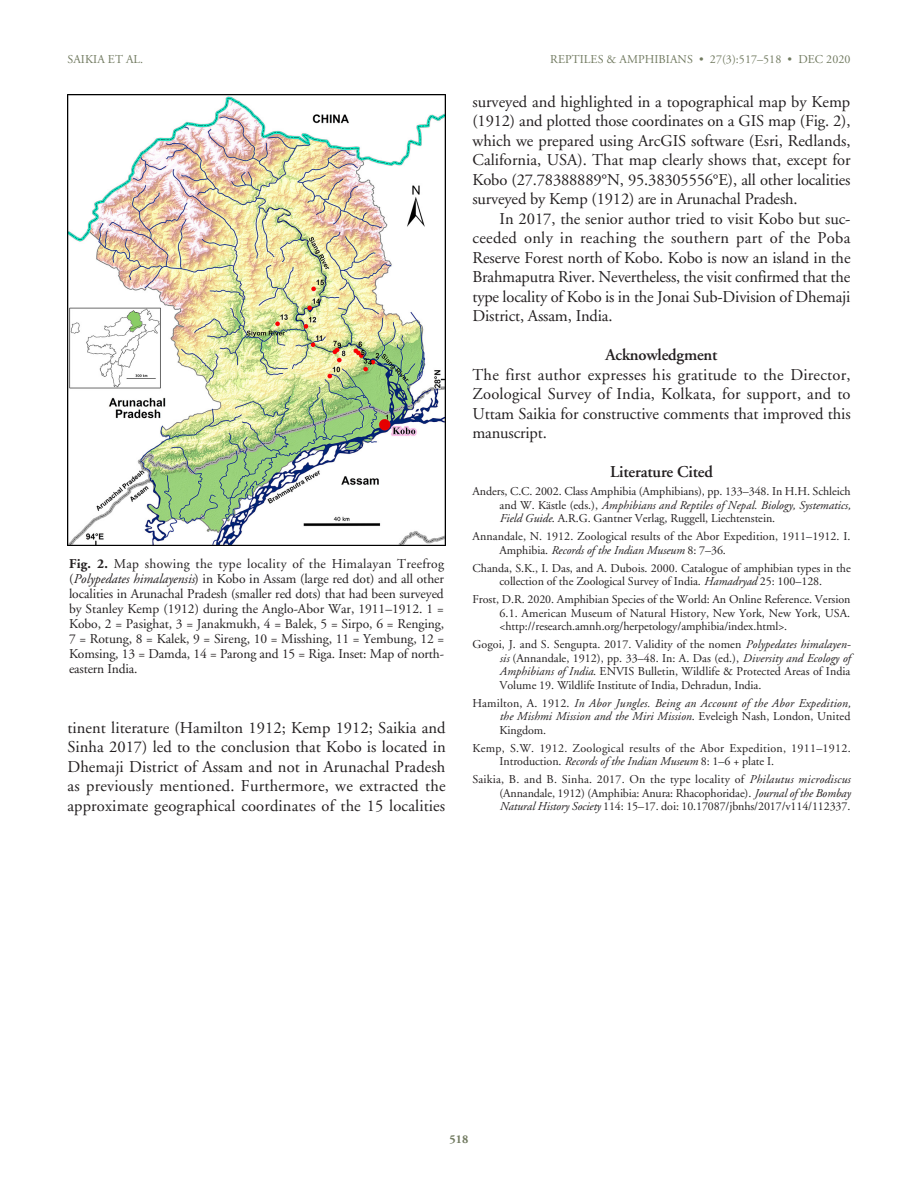
<style>
.page{position:relative;width:918px;height:1188px;background:#fff}
.page>*{position:absolute;margin:0;border:0;box-sizing:border-box;transform-origin:0 0}
.TEXT{font:16.5px/19.5px "Adobe Garamond";letter-spacing:-.01em;color:#231f20;text-align:justify}
.SUBhead{font:600 16.5px "Adobe Garamond";letter-spacing:-.01em;color:#231f20}
.Figure_Caption{font:13.5px/15px "Adobe Garamond";letter-spacing:-.01em;color:#231f20;text-align:justify}
.Lit_Cited{font:12px/13.5px "Adobe Garamond";letter-spacing:-.005em;color:#231f20;text-align:justify}
.Lit_Cited-2{font:italic 12px/13.5px "Adobe Garamond";letter-spacing:.005em;color:#231f20;text-align:justify}
.Lit_Cited-3{font:12px/13.5px "Adobe Garamond";letter-spacing:.02em;color:#231f20}
.Running_Head_RIGHT{font:12px "Adobe Garamond";letter-spacing:.005em;color:#717a60}
.Running_Head_LEFT{font:12px "Adobe Garamond";letter-spacing:.005em;color:#717a60}
.Running_Head_LEFT-2{font:700 12px "Adobe Garamond";color:#717a60}
.s1{font-weight:700}
.s2{font-style:italic}
.s3{font-style:normal}
</style>
<div class="page">
<img style="left:68px;top:94px;width:378px;height:452px">
<p class="Running_Head_LEFT" style="left:68px;top:53px;width:77px">SAIKIA ET AL.</p>
<p class="Figure_Caption" style="left:69px;top:556px;width:377px"><span class="s1">Fig. 2.</span> Map showing the type locality of the Himalayan Treefrog (<span class="s2">Polypedates himalayensis</span>) in Kobo in Assam (large red dot) and all other localities in Arunachal Pradesh (smaller red dots) that had been surveyed by Stanley Kemp (1912) during the Anglo-Abor War, 1911–1912. 1 = Kobo, 2 = Pasighat, 3 = Janakmukh, 4 = Balek, 5 = Sirpo, 6 = Renging, 7 = Rotung, 8 = Kalek, 9 = Sireng, 10 = Misshing, 11 = Yembung, 12 = Komsing, 13 = Damda, 14 = Parong and 15 = Riga. Inset: Map of north&shy;eastern India.</p>
<p class="TEXT" style="left:68px;top:718px;width:380px">tinent literature (Hamilton 1912; Kemp 1912; Saikia and Sinha 2017) led to the conclusion that Kobo is located in Dhemaji District of Assam and not in Arunachal Pradesh as previously mentioned. Furthermore, we extracted the approximate geographical coordinates of the 15 localities</p>
<p class="Running_Head_RIGHT" style="left:550px;top:53px;width:302px">REPTILES &amp; AMPHIBIANS • 27(3):517–518 • DEC 2020</p>
<p class="TEXT" style="left:472px;top:92px;width:380px">surveyed and highlighted in a topographical map by Kemp (1912) and plotted those coordinates on a GIS map (Fig. 2), which we prepared using ArcGIS software (Esri, Redlands, California, USA). That map clearly shows that, except for Kobo (27.78388889°N, 95.38305556°E), all other localities surveyed by Kemp (1912) are in Arunachal Pradesh.</p>
<p class="TEXT" style="left:472px;top:209px;width:380px;text-indent:27px">In 2017, the senior author tried to visit Kobo but suc&shy;ceeded only in reaching the southern part of the Poba Reserve Forest north of Kobo. Kobo is now an island in the Brahmaputra River. Nevertheless, the visit confirmed that the type locality of Kobo is in the Jonai Sub-Division of Dhemaji District, Assam, India.</p>
<p class="SUBhead" style="left:605px;top:346px;width:114px">Acknowledgment</p>
<p class="TEXT" style="left:472px;top:365px;width:380px">The first author expresses his gratitude to the Director, Zoological Survey of India, Kolkata, for support, and to Uttam Saikia for constructive comments that improved this manuscript.</p>
<p class="SUBhead" style="left:610px;top:463px;width:104px">Literature Cited</p>
<p class="Lit_Cited" style="left:500px;top:485px;width:353px;text-indent:-27px">Anders, C.C. 2002. Class Amphibia (Amphibians), pp. 133–348. In H.H. Schleich and W. Kästle (eds.), <span class="s2">Amphibians and Reptiles of Nepal. Biology, Systematics, Field Guide</span>. A.R.G. Gantner Verlag, Ruggell, Liechtenstein.</p>
<p class="Lit_Cited" style="left:500px;top:530px;width:353px;text-indent:-27px">Annandale, N. 1912. Zoological results of the Abor Expedition, 1911–1912. I.<br>Amphibia. <span class="s2">Records of the Indian Museum</span> 8: 7–36.</p>
<p class="Lit_Cited" style="left:472px;top:561px;width:380px;text-align:center">Chanda, S.K., I. Das, and A. Dubois. 2000. Catalogue of amphibian types in the collection of the Zoological Survey of India. <span class="s2">Hamadryad</span> 25: 100–128.</p>
<p class="Lit_Cited" style="left:500px;top:593px;width:353px;text-indent:-27px">Frost, D.R. 2020. Amphibian Species of the World: An Online Reference. Version 6.1. American Museum of Natural History, New York, New York, USA. &lt;http://research.amnh.org/herpetology/amphibia/index.html&gt;.</p>
<p class="Lit_Cited" style="left:500px;top:638px;width:353px;text-indent:-27px">Gogoi, J. and S. Sengupta. 2017. Validity of the nomen <span class="s2">Polypedates himalayen&shy;sis</span> (Annandale, 1912), pp. 33–48. In: A. Das (ed.), <span class="s2">Diversity and Ecology of Amphibians of India</span>. ENVIS Bulletin, Wildlife &amp; Protected Areas of India Volume 19. Wildlife Institute of India, Dehradun, India.</p>
<p class="Lit_Cited-2" style="left:500px;top:697px;width:353px;text-indent:-27px"><span class="s3">Hamilton, A. 1912.</span> In Abor Jungles. Being an Account of the Abor Expedition, the Mishmi Mission and the Miri Mission<span class="s3">. Eveleigh Nash, London, United Kingdom.</span></p>
<p class="Lit_Cited-3" style="left:500px;top:742px;width:353px;text-indent:-27px">Kemp, S.W. 1912. Zoological results of the Abor Expedition, 1911–1912.<br>Introduction. <span class="s2">Records of the Indian Museum</span> 8: 1–6 + plate I.</p>
<p class="Lit_Cited" style="left:500px;top:773px;width:352px;text-indent:-27px">Saikia, B. and B. Sinha. 2017. On the type locality of <span class="s2">Philautus microdiscus </span>(Annandale, 1912) (Amphibia: Anura: Rhacophoridae). <span class="s2">Journal of the Bombay Natural History Society</span> 114: 15–17. doi: 10.17087/jbnhs/2017/v114/112337.</p>
<p class="Running_Head_LEFT-2" style="left:450px;top:1132px;width:20px">518</p>
</div>
